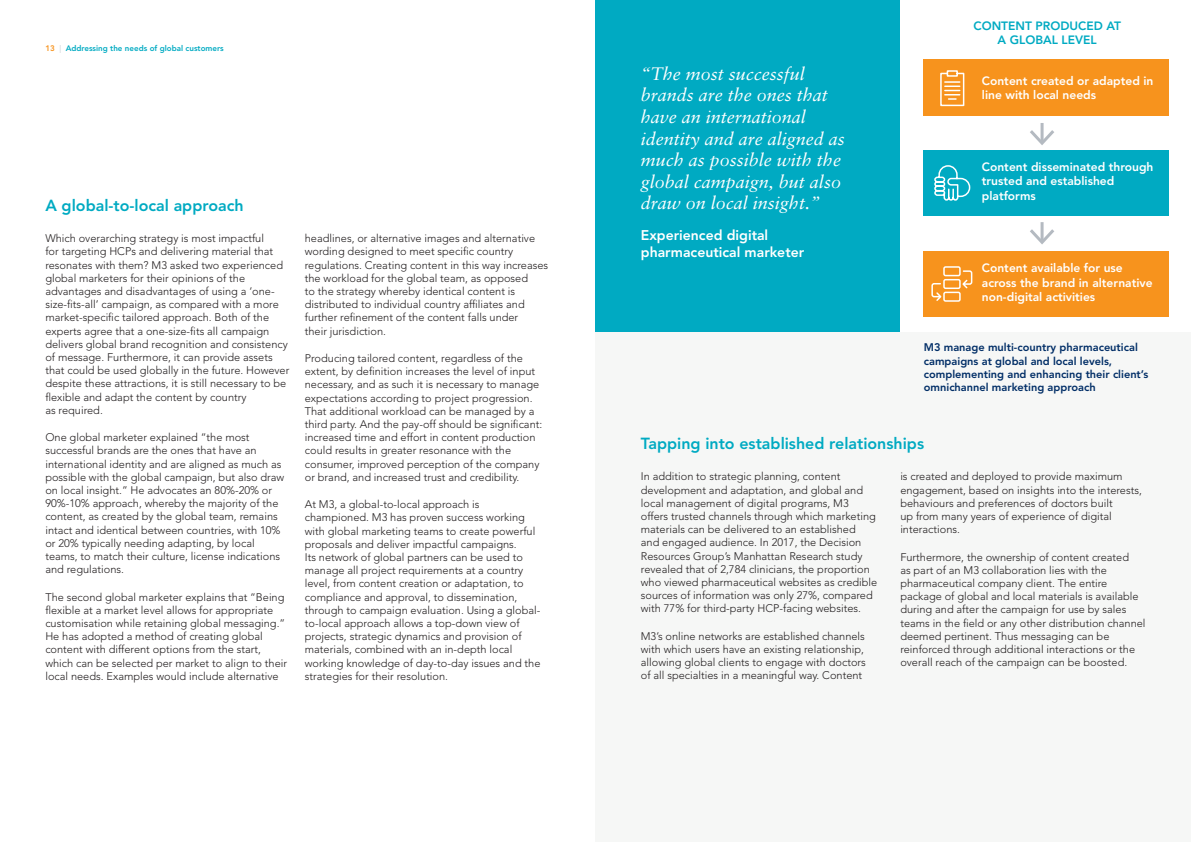
<style>
.page{position:relative;width:1191px;height:842px;background:#fff}
.page>*{position:absolute;margin:0;border:0;box-sizing:border-box;transform-origin:0 0}
.t1{font:italic 18px/21.6px "Sabon";color:#fff}
.t2{font:800 16px "Avenir LT Std";color:#00aac2}
.t3{font:800 14px/16.8px "Avenir LT Std";color:#fff}
.t4{font:800 12px/14.4px "Avenir LT Std";color:#fff}
.t5{font:800 12px/14.4px "Avenir LT Std";color:#00aac2;text-align:center}
.t6{font:300 11px/13.2px "Avenir LT Std";color:#231f20}
.t7{font:800 11px/13.2px "Avenir LT Std";color:#002d66}
.t8{font:800 8px "Avenir LT Std";color:#00aac2}
.s1{color:#f7931d}
.s2{font-weight:400;color:#c2c9cc}
</style>
<div class="page">
<div style="left:595px;top:0;width:596px;height:842px;background:#f6f7f6"></div>
<div style="left:900px;top:0;width:291px;height:332px;background:#fff"></div>
<div style="left:923px;top:59px;width:245px;height:57px;background:#f7931d"></div>
<svg style="left:940px;top:70px;width:25px;height:37px"></svg>
<div style="left:923px;top:150px;width:245px;height:66px;background:#00aac2"></div>
<svg style="left:934px;top:165px;width:37px;height:36px"></svg>
<div style="left:923px;top:251px;width:245px;height:65px;background:#f7931d"></div>
<svg style="left:931px;top:266px;width:42px;height:36px"></svg>
<hr style="left:1040px;top:222px;width:3px;height:19px;background:#b4bac1">
<svg style="left:1030px;top:229px;width:24px;height:15px"></svg>
<hr style="left:1040px;top:123px;width:3px;height:19px;background:#b4bac1">
<svg style="left:1030px;top:130px;width:24px;height:15px"></svg>
<div style="left:595px;top:0;width:305px;height:332px;background:#00aac2"></div>
<p class="t8" style="left:45px;top:44px;width:180px"><span class="s1">13</span> <span class="s2">|</span> Addressing the needs of global customers</p>
<p class="t2" style="left:45px;top:195px;width:200px">A global-to-local approach</p>
<p class="t6" style="left:45px;top:232px;width:245px">Which overarching strategy is most impactful<br>for targeting HCPs and delivering material that resonates with them? M3 asked two experienced global marketers for their opinions of the advantages and disadvantages of using a ‘one&shy;size-fits-all’ campaign, as compared with a more market-specific tailored approach. Both of the experts agree that a one-size-fits all campaign delivers global brand recognition and consistency of message. Furthermore, it can provide assets that could be used globally in the future. However despite these attractions, it is still necessary to be flexible and adapt the content by country<br>as required.</p>
<p class="t6" style="left:45px;top:431px;width:240px">One global marketer explained “the most successful brands are the ones that have an international identity and are aligned as much as possible with the global campaign, but also draw on local insight.” He advocates an 80%-20% or 90%-10% approach, whereby the majority of the content, as created by the global team, remains intact and identical between countries, with 10% or 20% typically needing adapting, by local teams, to match their culture, license indications and regulations.</p>
<p class="t6" style="left:45px;top:590px;width:243px">The second global marketer explains that “Being flexible at a market level allows for appropriate customisation while retaining global messaging.” He has adopted a method of creating global content with different options from the start, which can be selected per market to align to their local needs. Examples would include alternative</p>
<p class="t6" style="left:305px;top:232px;width:245px">headlines, or alternative images and alternative wording designed to meet specific country regulations. Creating content in this way increases the workload for the global team, as opposed<br>to the strategy whereby identical content is distributed to individual country affiliates and further refinement of the content falls under<br>their jurisdiction.</p>
<p class="t6" style="left:305px;top:352px;width:239px">Producing tailored content, regardless of the extent, by definition increases the level of input necessary, and as such it is necessary to manage expectations according to project progression.<br>That additional workload can be managed by a third party. And the pay-off should be significant: increased time and effort in content production could results in greater resonance with the consumer, improved perception of the company or brand, and increased trust and credibility.</p>
<p class="t6" style="left:305px;top:498px;width:237px">At M3, a global-to-local approach is championed. M3 has proven success working with global marketing teams to create powerful proposals and deliver impactful campaigns.<br>Its network of global partners can be used to manage all project requirements at a country level, from content creation or adaptation, to compliance and approval, to dissemination, through to campaign evaluation. Using a global&shy;to-local approach allows a top-down view of projects, strategic dynamics and provision of materials, combined with an in-depth local working knowledge of day-to-day issues and the strategies for their resolution.</p>
<p class="t1" style="left:641px;top:63px;width:206px">“The most successful brands are the ones that have an international identity and are aligned as much as possible with the global campaign, but also draw on local insight.”</p>
<p class="t3" style="left:641px;top:227px;width:165px">Experienced digital pharmaceutical marketer</p>
<p class="t5" style="left:973px;top:18px;width:149px">CONTENT PRODUCED AT<br>A GLOBAL LEVEL</p>
<p class="t4" style="left:982px;top:74px;width:173px">Content created or adapted in line with local needs</p>
<p class="t4" style="left:982px;top:160px;width:173px">Content disseminated through trusted and established platforms</p>
<p class="t4" style="left:982px;top:261px;width:172px">Content available for use across the brand in alternative non-digital activities</p>
<p class="t7" style="left:924px;top:341px;width:226px">M3 manage multi-country pharmaceutical campaigns at global and local levels, complementing and enhancing their client’s omnichannel marketing approach</p>
<p class="t2" style="left:641px;top:434px;width:285px">Tapping into established relationships</p>
<p class="t6" style="left:641px;top:470px;width:238px">In addition to strategic planning, content development and adaptation, and global and local management of digital programs, M3 offers trusted channels through which marketing materials can be delivered to an established<br>and engaged audience. In 2017, the Decision Resources Group’s Manhattan Research study revealed that of 2,784 clinicians, the proportion who viewed pharmaceutical websites as credible sources of information was only 27%, compared with 77% for third-party HCP-facing websites.</p>
<p class="t6" style="left:641px;top:629px;width:226px">M3’s online networks are established channels with which users have an existing relationship, allowing global clients to engage with doctors of all specialties in a meaningful way. Content</p>
<p class="t6" style="left:900px;top:470px;width:243px">is created and deployed to provide maximum engagement, based on insights into the interests, behaviours and preferences of doctors built<br>up from many years of experience of digital interactions.</p>
<p class="t6" style="left:900px;top:550px;width:247px">Furthermore, the ownership of content created<br>as part of an M3 collaboration lies with the pharmaceutical company client. The entire package of global and local materials is available during and after the campaign for use by sales teams in the field or any other distribution channel deemed pertinent. Thus messaging can be reinforced through additional interactions or the overall reach of the campaign can be boosted.</p>
</div>
